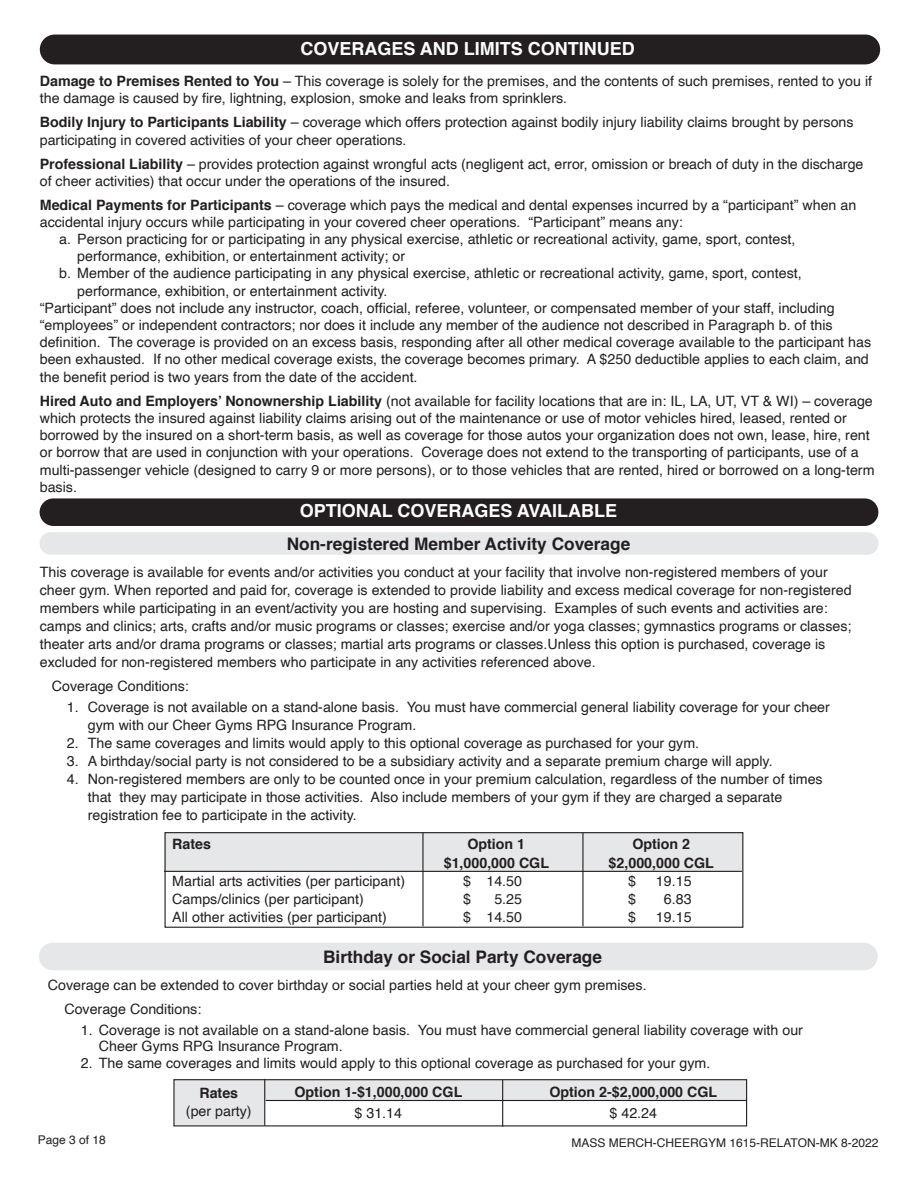
<style>
.page{position:relative;width:918px;height:1188px;background:#fff}
.page>*{position:absolute;margin:0;border:0;box-sizing:border-box;transform-origin:0 0}
.t1{font:700 18px "Helvetica";color:#fff}
.t2{font:700 17.25px "Helvetica";color:#231f20}
.t3{font:14.25px/18px "Helvetica";color:#231f20}
.t4{font:700 14.25px "Helvetica";color:#231f20}
.t5{font:12px "Helvetica";color:#231f20}
.s1{font-weight:700}
</style>
<div class="page">
<div style="left:40px;top:532px;width:838px;height:23px;background:#e6e7e9;border-radius:11px"></div>
<div style="left:40px;top:498px;width:838px;height:28px;background:#231f20;border-radius:14px"></div>
<div style="left:164px;top:832px;width:579px;height:40px;background:#e6e7e9"></div>
<div style="left:165px;top:832px;width:578px;height:96px;border:1px solid #231f20"></div>
<hr style="left:164px;top:871px;width:578px;height:1px;background:#231f20">
<hr style="left:422px;top:833px;width:2px;height:93px;background:#231f20">
<hr style="left:582px;top:833px;width:2px;height:93px;background:#231f20">
<div style="left:40px;top:35px;width:840px;height:29px;background:#231f20;border-radius:15px"></div>
<div style="left:39px;top:943px;width:839px;height:27px;background:#e6e7e9;border-radius:14px"></div>
<div style="left:174px;top:1079px;width:90px;height:46px;background:#e6e7e9"></div>
<div style="left:265px;top:1080px;width:482px;height:20px;background:#e6e7e9"></div>
<div style="left:173px;top:1079px;width:574px;height:47px;border:1px solid #231f20"></div>
<hr style="left:266px;top:1100px;width:481px;height:1px;background:#231f20">
<hr style="left:264px;top:1079px;width:1px;height:47px;background:#231f20">
<hr style="left:502px;top:1080px;width:1px;height:47px;background:#231f20">
<p class="t1" style="left:301px;top:34px;width:336px">COVERAGES AND LIMITS CONTINUED</p>
<p class="t3" style="left:40px;top:73px;width:834px;line-height:17.2px"><span class="s1">Damage to Premises Rented to You</span> – This coverage is solely for the premises, and the contents of such premises, rented to you if the damage is caused by fire, lightning, explosion, smoke and leaks from sprinklers.</p>
<p class="t3" style="left:40px;top:114px;width:815px;line-height:17.2px"><span class="s1">Bodily Injury to Participants Liability</span> – coverage which offers protection against bodily injury liability claims brought by persons participating in covered activities of your cheer operations.</p>
<p class="t3" style="left:40px;top:155px;width:825px;line-height:17.2px"><span class="s1">Professional Liability</span> – provides protection against wrongful acts (negligent act, error, omission or breach of duty in the discharge of cheer activities) that occur under the operations of the insured.</p>
<p class="t3" style="left:40px;top:196px;width:818px"><span class="s1">Medical Payments for Participants</span> – coverage which pays the medical and dental expenses incurred by a “participant” when an</p>
<p class="t3" style="left:40px;top:214px;width:645px">accidental injury occurs while participating in your covered cheer operations. “Participant” means any:</p>
<p class="t3" style="left:59px;top:231px;width:738px">a. Person practicing for or participating in any physical exercise, athletic or recreational activity, game, sport, contest,</p>
<p class="t3" style="left:77px;top:248px;width:329px">performance, exhibition, or entertainment activity; or</p>
<p class="t3" style="left:59px;top:265px;width:744px">b. Member of the audience participating in any physical exercise, athletic or recreational activity, game, sport, contest,</p>
<p class="t3" style="left:77px;top:282px;width:312px">performance, exhibition, or entertainment activity.</p>
<p class="t3" style="left:40px;top:299px;width:796px">“Participant” does not include any instructor, coach, official, referee, volunteer, or compensated member of your staff, including</p>
<p class="t3" style="left:40px;top:316px;width:794px">“employees” or independent contractors; nor does it include any member of the audience not described in Paragraph b. of this</p>
<p class="t3" style="left:40px;top:333px;width:833px">definition. The coverage is provided on an excess basis, responding after all other medical coverage available to the participant has</p>
<p class="t3" style="left:40px;top:351px;width:831px">been exhausted. If no other medical coverage exists, the coverage becomes primary. A $250 deductible applies to each claim, and</p>
<p class="t3" style="left:40px;top:368px;width:379px">the benefit period is two years from the date of the accident.</p>
<p class="t3" style="left:40px;top:392px;width:836px;line-height:17.2px"><span class="s1">Hired Auto and Employers’ Nonownership Liability</span> (not available for facility locations that are in: IL, LA, UT, VT &amp; WI) – coverage which protects the insured against liability claims arising out of the maintenance or use of motor vehicles hired, leased, rented or borrowed by the insured on a short-term basis, as well as coverage for those autos your organization does not own, lease, hire, rent or borrow that are used in conjunction with your operations. Coverage does not extend to the transporting of participants, use of a multi-passenger vehicle (designed to carry 9 or more persons), or to those vehicles that are rented, hired or borrowed on a long-term basis.</p>
<p class="t1" style="left:300px;top:496px;width:319px">OPTIONAL COVERAGES AVAILABLE</p>
<p class="t2" style="left:287px;top:530px;width:345px">Non-registered Member Activity Coverage</p>
<p class="t3" style="left:40px;top:563px;width:813px">This coverage is available for events and/or activities you conduct at your facility that involve non-registered members of your cheer gym. When reported and paid for, coverage is extended to provide liability and excess medical coverage for non-registered members while participating in an event/activity you are hosting and supervising. Examples of such events and activities are: camps and clinics; arts, crafts and/or music programs or classes; exercise and/or yoga classes; gymnastics programs or classes; theater arts and/or drama programs or classes; martial arts programs or classes.Unless this option is purchased, coverage is excluded for non-registered members who participate in any activities referenced above.</p>
<p class="t3" style="left:52px;top:677px;width:139px">Coverage Conditions:</p>
<p class="t3" style="left:88px;top:698px;width:744px;text-indent:-21px">1. Coverage is not available on a stand-alone basis. You must have commercial general liability coverage for your cheer gym with our Cheer Gyms RPG Insurance Program.</p>
<p class="t3" style="left:67px;top:734px;width:634px">2. The same coverages and limits would apply to this optional coverage as purchased for your gym.</p>
<p class="t3" style="left:67px;top:752px;width:707px">3. A birthday/social party is not considered to be a subsidiary activity and a separate premium charge will apply.</p>
<p class="t3" style="left:88px;top:770px;width:736px;text-indent:-21px">4. Non-registered members are only to be counted once in your premium calculation, regardless of the number of times that they may participate in those activities. Also include members of your gym if they are charged a separate registration fee to participate in the activity.</p>
<p class="t4" style="left:172px;top:832px;width:40px">Rates</p>
<p class="t4" style="left:467px;top:832px;width:59px">Option 1</p>
<p class="t4" style="left:632px;top:832px;width:59px">Option 2</p>
<p class="t4" style="left:444px;top:852px;width:107px">$1,000,000 CGL</p>
<p class="t4" style="left:609px;top:852px;width:107px">$2,000,000 CGL</p>
<p class="t3" style="left:172px;top:873px;width:234px">Martial arts activities (per participant)</p>
<p class="t3" style="left:463px;top:873px;width:60px">$ 14.50</p>
<p class="t3" style="left:628px;top:873px;width:9px">$</p>
<p class="t3" style="left:656px;top:873px;width:37px">19.15</p>
<p class="t3" style="left:172px;top:891px;width:193px">Camps/clinics (per participant)</p>
<p class="t3" style="left:463px;top:891px;width:9px">$</p>
<p class="t3" style="left:494px;top:891px;width:29px">5.25</p>
<p class="t3" style="left:628px;top:891px;width:9px">$</p>
<p class="t3" style="left:664px;top:891px;width:29px">6.83</p>
<p class="t3" style="left:172px;top:909px;width:216px">All other activities (per participant)</p>
<p class="t3" style="left:463px;top:909px;width:60px">$ 14.50</p>
<p class="t3" style="left:628px;top:909px;width:9px">$</p>
<p class="t3" style="left:656px;top:909px;width:37px">19.15</p>
<p class="t2" style="left:323px;top:943px;width:280px">Birthday or Social Party Coverage</p>
<p class="t3" style="left:64px;top:973px;width:584px;line-height:24px;text-indent:-17px">Coverage can be extended to cover birthday or social parties held at your cheer gym premises.<br>Coverage Conditions:</p>
<p class="t3" style="left:99px;top:1022px;width:706px;line-height:16.5px;text-indent:-18px">1. Coverage is not available on a stand-alone basis. You must have commercial general liability coverage with our<br>Cheer Gyms RPG Insurance Program.</p>
<p class="t3" style="left:81px;top:1054px;width:631px">2. The same coverages and limits would apply to this optional coverage as purchased for your gym.</p>
<p class="t4" style="left:295px;top:1080px;width:169px">Option 1-$1,000,000 CGL</p>
<p class="t4" style="left:549px;top:1080px;width:169px">Option 2-$2,000,000 CGL</p>
<p class="t3" style="left:355px;top:1104px;width:49px">$ 31.14</p>
<p class="t3" style="left:610px;top:1104px;width:49px">$ 42.24</p>
<p class="t4" style="left:199px;top:1082px;width:40px">Rates</p>
<p class="t3" style="left:186px;top:1103px;width:67px">(per party)</p>
<p class="t5" style="left:38px;top:1130px;width:70px">Page 3 of 18</p>
<p class="t5" style="left:571px;top:1133px;width:308px">MASS MERCH-CHEERGYM 1615-RELATON-MK 8-2022</p>
</div>
